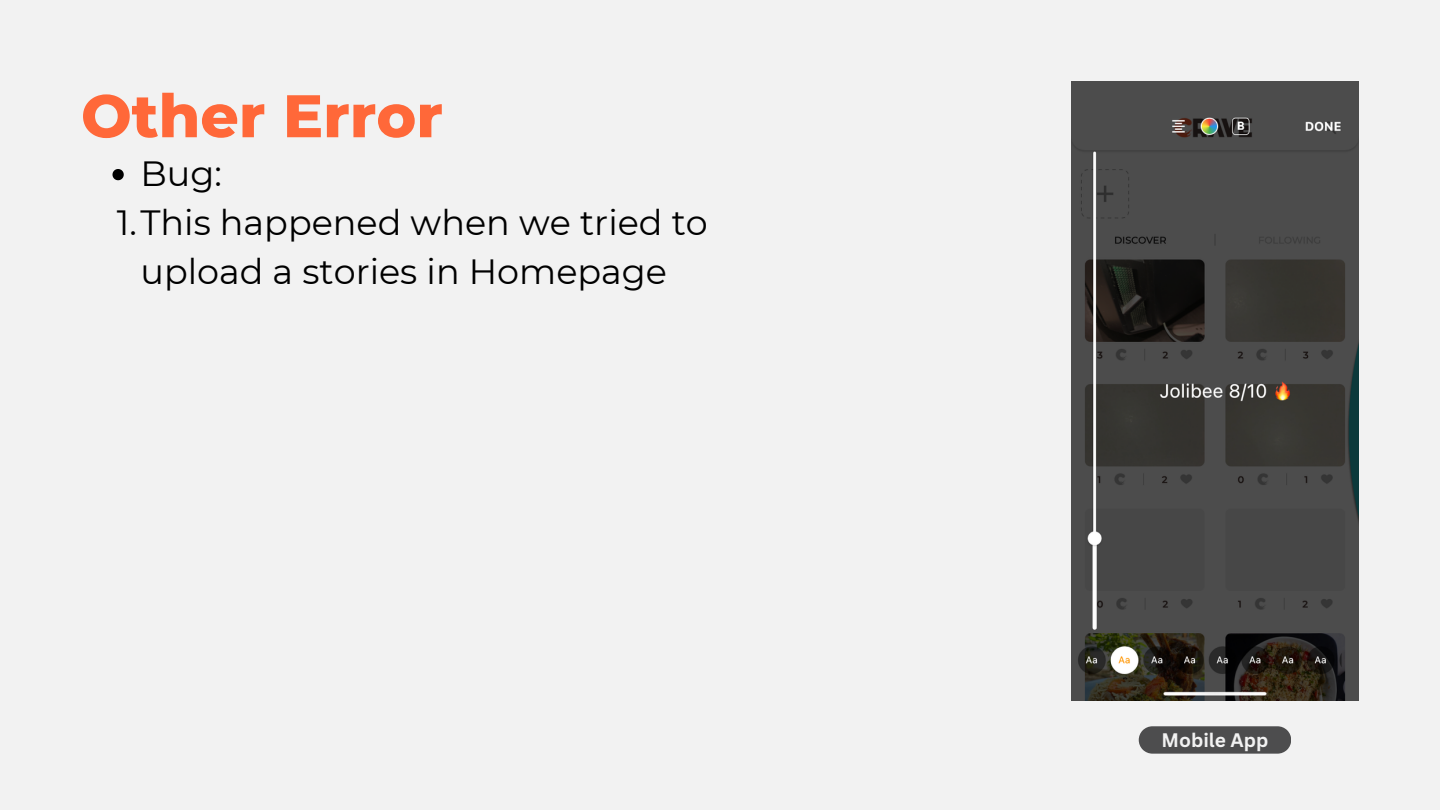
<style>
.page{position:relative;width:1440px;height:810px;background:#f2f2f2}
.page>*{position:absolute;margin:0;border:0;box-sizing:border-box;transform-origin:0 0}
.t1{font:800 60px "Montserrat";color:#ff6839}
.t2{font:35px/48.8px "Montserrat";color:#000;text-align:center}
.t3{font:700 19.1px "Canva Sans";color:#f2f2f2}
</style>
<div class="page">
<svg style="left:1139px;top:726px;width:152px;height:28px;background:#565657"></svg>
<img style="left:1072px;top:81px;width:286px;height:620px">
<svg style="left:112px;top:169px;width:12px;height:11px"></svg>
<p class="t1" style="left:81px;top:79px;width:363px">Other Error</p>
<p class="t2" style="left:140px;top:149px;width:83px">Bug:</p>
<p class="t2" style="left:117px;top:198px;width:592px">1.This happened when we tried to upload a stories in Homepage</p>
<p class="t3" style="left:1162px;top:726px;width:108px">Mobile App</p>
</div>
